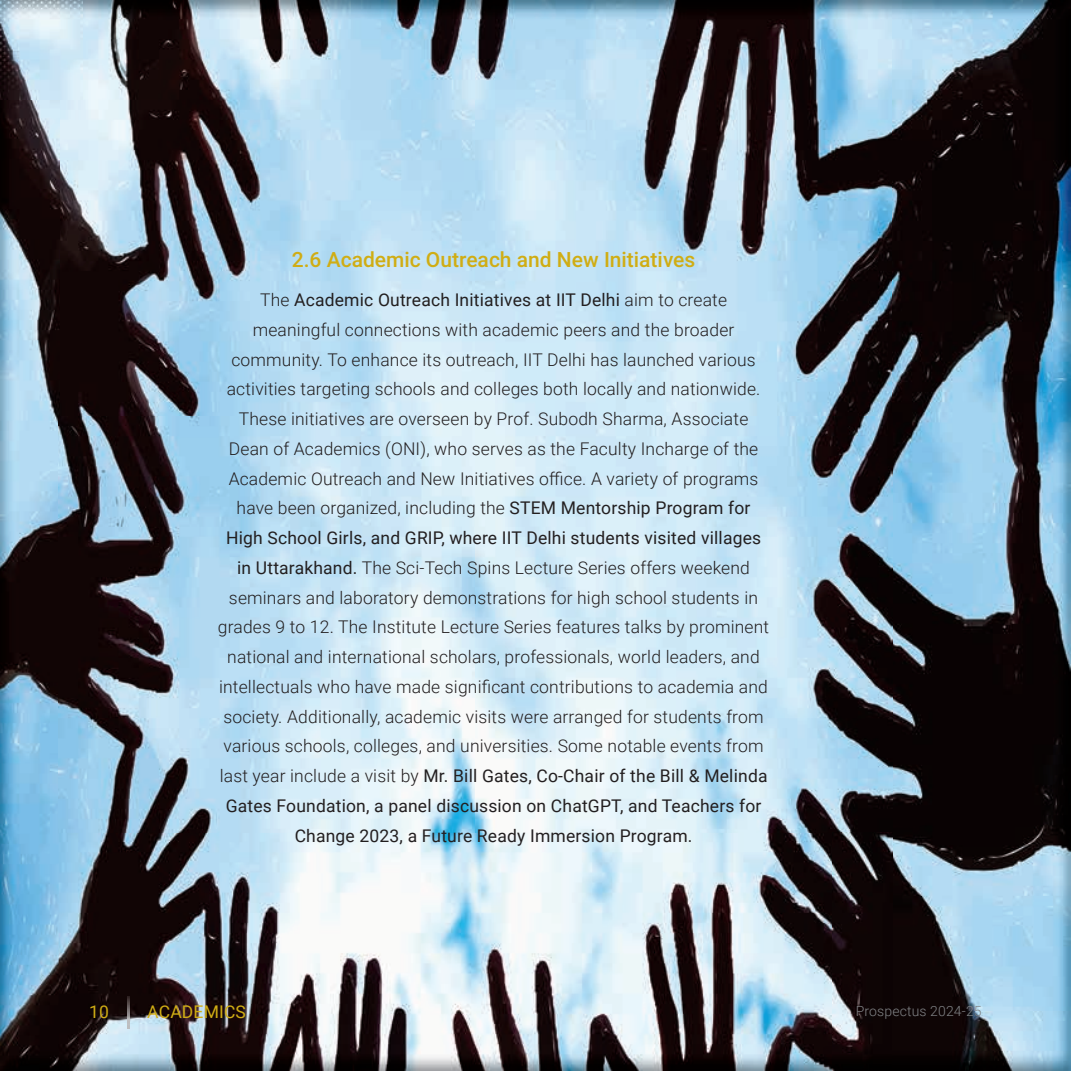
<style>
.page{position:relative;width:1071px;height:1071px;background:#fff}
.page>*{position:absolute;margin:0;border:0;box-sizing:border-box;transform-origin:0 0}
.t1{font:500 21px "Roboto";color:#d0ad14}
.t2{font:300 17.5px/29.8px "Roboto";letter-spacing:.01em;color:#231f20;text-align:center}
.t3{font:17.5px "Roboto";letter-spacing:.01em;color:#d0ad14}
.t4{font:300 14px "Roboto";letter-spacing:.01em;color:#808285}
.s1{font-weight:400}
</style>
<div class="page">
<img style="left:60px;top:0;width:1011px;height:1071px">
<img style="left:0;top:99px;width:60px;height:972px">
<img style="left:0;top:0;width:83px;height:99px">
<img style="left:127px;top:996px;width:3px;height:33px">
<p class="t1" style="left:292px;top:244px;width:405px">2.6 Academic Outreach and New Initiatives</p>
<p class="t2" style="left:218px;top:284px;width:553px">The <span class="s1">Academic Outreach Initiatives at IIT Delhi</span> aim to create meaningful connections with academic peers and the broader community. To enhance its outreach, IIT Delhi has launched various activities targeting schools and colleges both locally and nationwide.<br>These initiatives are overseen by Prof. Subodh Sharma, Associate Dean of Academics (ONI), who serves as the Faculty Incharge of the Academic Outreach and New Initiatives office. A variety of programs have been organized, including the <span class="s1">STEM Mentorship Program for High School Girls, and GRIP, where IIT Delhi students visited villages in Uttarakhand.</span> The Sci-Tech Spins Lecture Series offers weekend seminars and laboratory demonstrations for high school students in grades 9 to 12. The Institute Lecture Series features talks by prominent national and international scholars, professionals, world leaders, and intellectuals who have made significant contributions to academia and society. Additionally, academic visits were arranged for students from various schools, colleges, and universities. Some notable events from last year include a visit by <span class="s1">Mr. Bill Gates, Co-Chair of the Bill &amp; Melinda Gates Foundation, a panel discussion on ChatGPT, and Teachers for Change 2023, a Future Ready Immersion Program.</span></p>
<p class="t3" style="left:89px;top:999px;width:21px">10</p>
<p class="t3" style="left:147px;top:999px;width:100px">ACADEMICS</p>
<p class="t4" style="left:856px;top:1002px;width:127px">Prospectus 2024-25</p>
</div>
